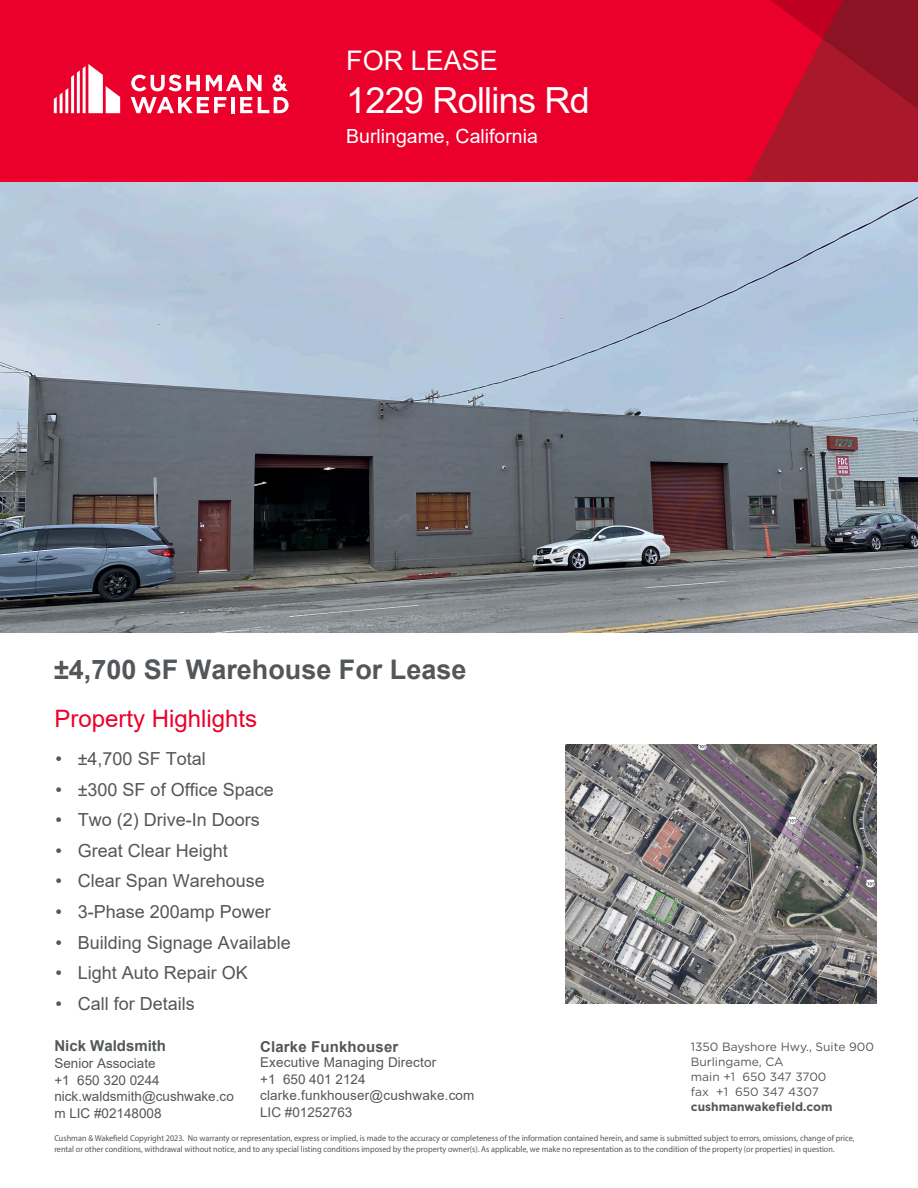
<style>
.page{position:relative;width:918px;height:1188px;background:#fff}
.page>*{position:absolute;margin:0;border:0;box-sizing:border-box;transform-origin:0 0}
.t1{font:36px "Arial";letter-spacing:-.02em;color:#fff}
.t2{font:700 27px "Arial";color:#53575a}
.t3{font:27px "Arial";color:#fff}
.t4{font:24px "Arial";color:#ea002a}
.t5{font:19.5px "Arial";color:#fff}
.t6{font:18px "Arial";color:#53575a}
.t7{font:700 15px "Arial";letter-spacing:.01em;color:#53575a}
.t8{font:13.5px/16.4px "Arial";color:#53575a}
.t9{font:12px/15px "Gotham";color:#53575a}
.t10{font:700 12px "Gotham";color:#53575a}
.t11{font:8.7px/10.4px "Myriad Pro";color:#53575a;scale:.95 1}
.s1{font-family:"Gotham"}
</style>
<div class="page">
<div style="left:0;top:0;width:918px;height:181px;background:#ea002a"></div>
<svg style="left:748px;top:0;width:170px;height:181px"></svg>
<svg style="left:54px;top:64px;width:66px;height:49px"></svg>
<hr style="left:231px;top:97px;width:4px;height:16px;background:#fff">
<svg style="left:240px;top:97px;width:12px;height:16px"></svg>
<svg style="left:258px;top:97px;width:31px;height:16px"></svg>
<svg style="left:131px;top:75px;width:69px;height:16px"></svg>
<svg style="left:206px;top:75px;width:56px;height:16px"></svg>
<svg style="left:131px;top:97px;width:95px;height:16px"></svg>
<svg style="left:272px;top:75px;width:16px;height:16px"></svg>
<img style="left:0;top:182px;width:918px;height:450px">
<img style="left:565px;top:744px;width:312px;height:259px">
<h2 class="t3" style="left:346px;top:42px;width:153px">FOR LEASE</h2>
<h1 class="t1" style="left:346px;top:75px;width:245px">1229 Rollins Rd</h1>
<h3 class="t5" style="left:346px;top:123px;width:193px">Burlingame, California</h3>
<h2 class="t2" style="left:54px;top:650px;width:414px">±4,700 SF Warehouse For Lease</h2>
<h3 class="t4" style="left:54px;top:702px;width:204px">Property Highlights</h3>
<h3 class="t6" style="left:54px;top:746px;width:153px"><span class="s1">•</span> ±4,700 SF Total</h3>
<h3 class="t6" style="left:54px;top:777px;width:221px"><span class="s1">•</span> ±300 SF of Office Space</h3>
<h3 class="t6" style="left:54px;top:808px;width:207px"><span class="s1">•</span> Two (2) Drive-In Doors</h3>
<h3 class="t6" style="left:54px;top:838px;width:175px"><span class="s1">•</span> Great Clear Height</h3>
<h3 class="t6" style="left:54px;top:869px;width:212px"><span class="s1">•</span> Clear Span Warehouse</h3>
<h3 class="t6" style="left:54px;top:899px;width:218px"><span class="s1">•</span> 3-Phase 200amp Power</h3>
<h3 class="t6" style="left:54px;top:930px;width:238px"><span class="s1">•</span> Building Signage Available</h3>
<h3 class="t6" style="left:54px;top:961px;width:195px"><span class="s1">•</span> Light Auto Repair OK</h3>
<h3 class="t6" style="left:54px;top:991px;width:142px"><span class="s1">•</span> Call for Details</h3>
<h3 class="t7" style="left:260px;top:1036px;width:140px">Clarke Funkhouser</h3>
<h3 class="t8" style="left:260px;top:1054px;width:216px">Executive Managing Director<br>+1 650 401 2124 clarke.funkhouser@cushwake.com<br>LIC #01252763</h3>
<h3 class="t7" style="left:54px;top:1036px;width:113px">Nick Waldsmith</h3>
<h3 class="t8" style="left:54px;top:1055px;width:181px">Senior Associate<br>+1 650 320 0244 nick.waldsmith@cushwake.co m LIC #02148008</h3>
<h3 class="t9" style="left:691px;top:1039px;width:185px">1350 Bayshore Hwy., Suite 900<br>Burlingame, CA<br>main +1 650 347 3700<br>fax +1 650 347 4307</h3>
<h3 class="t10" style="left:691px;top:1099px;width:143px">cushmanwakefield.com</h3>
<p class="t11" style="left:54px;top:1133px;width:844px">Cushman &amp; Wakefield Copyright 2023. No warranty or representation, express or implied, is made to the accuracy or completeness of the information contained herein, and same is submitted subject to errors, omissions, change of price, rental or other conditions, withdrawal without notice, and to any special listing conditions imposed by the property owner(s). As applicable, we make no representation as to the condition of the property (or properties) in question.</p>
</div>
